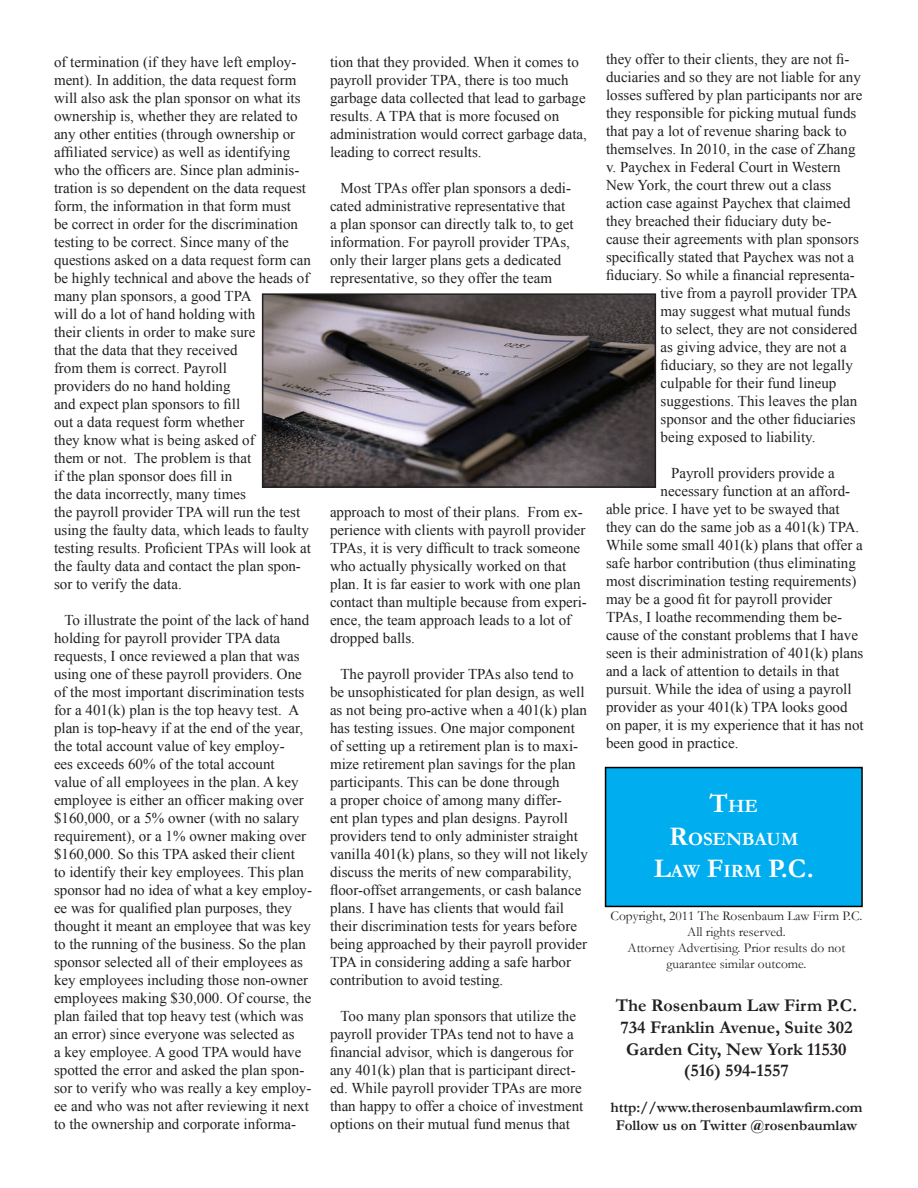
<style>
.page{position:relative;width:918px;height:1188px;background:#fff}
.page>*{position:absolute;margin:0;border:0;box-sizing:border-box;transform-origin:0 0}
.t1{font:700 27px "Garamond";color:#fff}
.t2{font:700 18.9px "Garamond";color:#fff}
.t3{font:700 18px "Garamond";color:#231f20}
.t4{font:15px/18px "Times New Roman";color:#231f20}
.t5{font:700 15px "Garamond";color:#231f20}
.t6{font:13.5px/16.2px "Garamond";color:#231f20;text-align:center}
.s1{font-size:27px}
.s2{font-size:18.9px}
</style>
<div class="page">
<div style="left:606px;top:768px;width:256px;height:138px;background:#00aeef"></div>
<div style="left:605px;top:767px;width:258px;height:140px;border:2px solid #000400"></div>
<img style="left:265px;top:296px;width:388px;height:189px">
<div style="left:262px;top:293px;width:394px;height:195px;border:2px solid #231f20"></div>
<p class="t4" style="left:54px;top:53px;width:259px">of termination (if they have left employ&shy;ment). In addition, the data request form will also ask the plan sponsor on what its ownership is, whether they are related to any other entities (through ownership or affiliated service) as well as identifying who the officers are. Since plan adminis&shy;tration is so dependent on the data request form, the information in that form must<br>be correct in order for the discrimination testing to be correct. Since many of the questions asked on a data request form can be highly technical and above the heads of many plan sponsors, a good TPA<br>will do a lot of hand holding with<br>their clients in order to make sure<br>that the data that they received<br>from them is correct. Payroll<br>providers do no hand holding<br>and expect plan sponsors to fill<br>out a data request form whether<br>they know what is being asked of<br>them or not. The problem is that<br>if the plan sponsor does fill in<br>the data incorrectly, many times<br>the payroll provider TPA will run the test using the faulty data, which leads to faulty testing results. Proficient TPAs will look at the faulty data and contact the plan spon&shy;sor to verify the data.</p>
<p class="t4" style="left:54px;top:611px;width:259px;text-indent:10px">To illustrate the point of the lack of hand holding for payroll provider TPA data requests, I once reviewed a plan that was using one of these payroll providers. One of the most important discrimination tests for a 401(k) plan is the top heavy test. A plan is top-heavy if at the end of the year, the total account value of key employ-<br>ees exceeds 60% of the total account<br>value of all employees in the plan. A key employee is either an officer making over $160,000, or a 5% owner (with no salary requirement), or a 1% owner making over $160,000. So this TPA asked their client<br>to identify their key employees. This plan sponsor had no idea of what a key employ&shy;ee was for qualified plan purposes, they thought it meant an employee that was key to the running of the business. So the plan sponsor selected all of their employees as key employees including those non-owner employees making $30,000. Of course, the plan failed that top heavy test (which was an error) since everyone was selected as<br>a key employee. A good TPA would have spotted the error and asked the plan spon&shy;sor to verify who was really a key employ&shy;ee and who was not after reviewing it next to the ownership and corporate informa-</p>
<p class="t4" style="left:330px;top:53px;width:259px">tion that they provided. When it comes to payroll provider TPA, there is too much garbage data collected that lead to garbage results. A TPA that is more focused on administration would correct garbage data, leading to correct results.</p>
<p class="t4" style="left:330px;top:179px;width:245px;text-indent:10px">Most TPAs offer plan sponsors a dedi&shy;cated administrative representative that a plan sponsor can directly talk to, to get information. For payroll provider TPAs, only their larger plans gets a dedicated representative, so they offer the team</p>
<p class="t4" style="left:330px;top:503px;width:258px">approach to most of their plans. From ex&shy;perience with clients with payroll provider TPAs, it is very difficult to track someone who actually physically worked on that plan. It is far easier to work with one plan contact than multiple because from experi&shy;ence, the team approach leads to a lot of dropped balls.</p>
<p class="t4" style="left:330px;top:665px;width:259px;text-indent:10px">The payroll provider TPAs also tend to be unsophisticated for plan design, as well as not being pro-active when a 401(k) plan has testing issues. One major component of setting up a retirement plan is to maxi&shy;mize retirement plan savings for the plan participants. This can be done through<br>a proper choice of among many differ-<br>ent plan types and plan designs. Payroll providers tend to only administer straight vanilla 401(k) plans, so they will not likely discuss the merits of new comparability, floor-offset arrangements, or cash balance plans. I have has clients that would fail their discrimination tests for years before being approached by their payroll provider TPA in considering adding a safe harbor contribution to avoid testing.</p>
<p class="t4" style="left:330px;top:1007px;width:255px;text-indent:10px">Too many plan sponsors that utilize the payroll provider TPAs tend not to have a financial advisor, which is dangerous for any 401(k) plan that is participant direct&shy;ed. While payroll provider TPAs are more than happy to offer a choice of investment options on their mutual fund menus that</p>
<p class="t4" style="left:606px;top:50px;width:245px">they offer to their clients, they are not fi-</p>
<p class="t4" style="left:606px;top:68px;width:256px">duciaries and so they are not liable for any</p>
<p class="t4" style="left:606px;top:86px;width:258px">losses suffered by plan participants nor are</p>
<p class="t4" style="left:606px;top:104px;width:252px">they responsible for picking mutual funds</p>
<p class="t4" style="left:606px;top:122px;width:242px">that pay a lot of revenue sharing back to</p>
<p class="t4" style="left:606px;top:140px;width:251px">themselves. In 2010, in the case of Zhang</p>
<p class="t4" style="left:606px;top:158px;width:236px">v. Paychex in Federal Court in Western</p>
<p class="t4" style="left:606px;top:176px;width:227px">New York, the court threw out a class</p>
<p class="t4" style="left:606px;top:194px;width:246px">action case against Paychex that claimed</p>
<p class="t4" style="left:606px;top:212px;width:227px">they breached their fiduciary duty be-</p>
<p class="t4" style="left:606px;top:230px;width:254px">cause their agreements with plan sponsors</p>
<p class="t4" style="left:606px;top:248px;width:250px">specifically stated that Paychex was not a</p>
<p class="t4" style="left:606px;top:266px;width:250px">fiduciary. So while a financial representa-</p>
<p class="t4" style="left:661px;top:284px;width:199px">tive from a payroll provider TPA</p>
<p class="t4" style="left:661px;top:302px;width:191px">may suggest what mutual funds</p>
<p class="t4" style="left:661px;top:320px;width:198px">to select, they are not considered</p>
<p class="t4" style="left:661px;top:338px;width:188px">as giving advice, they are not a</p>
<p class="t4" style="left:661px;top:356px;width:194px">fiduciary, so they are not legally</p>
<p class="t4" style="left:661px;top:374px;width:177px">culpable for their fund lineup</p>
<p class="t4" style="left:661px;top:392px;width:198px">suggestions. This leaves the plan</p>
<p class="t4" style="left:661px;top:410px;width:196px">sponsor and the other fiduciaries</p>
<p class="t4" style="left:661px;top:428px;width:156px">being exposed to liability.</p>
<p class="t4" style="left:671px;top:464px;width:165px">Payroll providers provide a</p>
<p class="t4" style="left:661px;top:482px;width:191px">necessary function at an afford-</p>
<p class="t4" style="left:606px;top:500px;width:235px">able price. I have yet to be swayed that</p>
<p class="t4" style="left:606px;top:518px;width:255px">they can do the same job as a 401(k) TPA.</p>
<p class="t4" style="left:606px;top:536px;width:258px">While some small 401(k) plans that offer a</p>
<p class="t4" style="left:606px;top:554px;width:251px">safe harbor contribution (thus eliminating</p>
<p class="t4" style="left:606px;top:572px;width:252px">most discrimination testing requirements)</p>
<p class="t4" style="left:606px;top:590px;width:228px">may be a good fit for payroll provider</p>
<p class="t4" style="left:606px;top:608px;width:238px">TPAs, I loathe recommending them be-</p>
<p class="t4" style="left:606px;top:626px;width:254px">cause of the constant problems that I have</p>
<p class="t4" style="left:606px;top:644px;width:259px">seen is their administration of 401(k) plans</p>
<p class="t4" style="left:606px;top:662px;width:235px">and a lack of attention to details in that</p>
<p class="t4" style="left:606px;top:680px;width:247px">pursuit. While the idea of using a payroll</p>
<p class="t4" style="left:606px;top:698px;width:243px">provider as your 401(k) TPA looks good</p>
<p class="t4" style="left:606px;top:716px;width:259px">on paper, it is my experience that it has not</p>
<p class="t4" style="left:606px;top:734px;width:134px">been good in practice.</p>
<p class="t2" style="left:710px;top:794px;width:50px"><span class="s1">T</span>HE</p>
<p class="t2" style="left:669px;top:826px;width:131px"><span class="s1">R</span>OSENBAUM</p>
<p class="t1" style="left:654px;top:850px;width:162px">L<span class="s2">AW</span> F<span class="s2">IRM</span> P.C.</p>
<p class="t6" style="left:611px;top:907px;width:253px">Copyright, 2011 The Rosenbaum Law Firm P.C.<br>All rights reserved.</p>
<p class="t6" style="left:628px;top:939px;width:219px">Attorney Advertising. Prior results do not</p>
<p class="t6" style="left:666px;top:956px;width:142px">guarantee similar outcome.</p>
<p class="t3" style="left:616px;top:993px;width:243px">The Rosenbaum Law Firm P.C.</p>
<p class="t3" style="left:620px;top:1015px;width:234px">734 Franklin Avenue, Suite 302</p>
<p class="t3" style="left:626px;top:1037px;width:222px">Garden City, New York 11530</p>
<p class="t3" style="left:684px;top:1058px;width:107px">(516) 594-1557</p>
<p class="t5" style="left:610px;top:1097px;width:254px">http://www.therosenbaumlawfirm.com</p>
<p class="t5" style="left:616px;top:1115px;width:243px">Follow us on Twitter @rosenbaumlaw</p>
</div>
